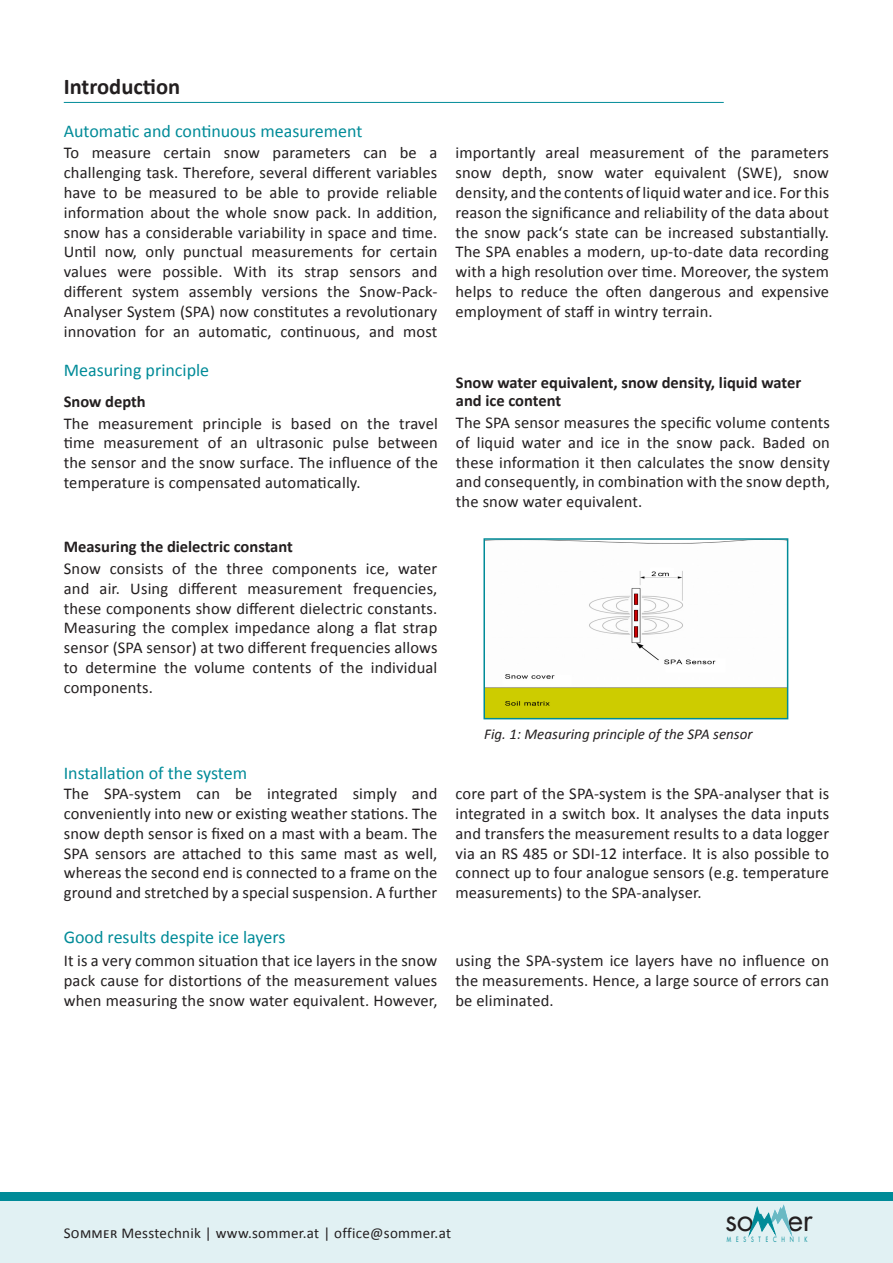
<style>
.page{position:relative;width:893px;height:1263px;background:#fff}
.page>*{position:absolute;margin:0;border:0;box-sizing:border-box;transform-origin:0 0}
.t1{font:30.3px "Futura";color:#231f20}
.Bildunterschrift{font:700 22.5px "Calibri";color:#231f20}
.Bildunterschrift-2{font:18px "Calibri";color:#008b98}
.Fließtext{font:16.5px/19.8px "Calibri";letter-spacing:.01em;color:#231f20;text-align:justify}
.Bildunterschrift-3{font:700 16.5px/18px "Calibri";color:#231f20}
.Fließtext-2{font:15px "Calibri";letter-spacing:.02em;color:#231f20}
.Bildunterschrift-4{font:italic 15px "Calibri";color:#231f20}
.t2{font:7.05px "Futura";letter-spacing:.96em;color:#008b98;scale:.7 1}
</style>
<div class="page">
<div style="left:0;top:1201px;width:893px;height:62px;background:#e1f1f3"></div>
<hr style="left:64px;top:102px;width:660px;height:1px;background:#008b98">
<div style="left:0;top:1193px;width:893px;height:8px;background:#008b98"></div>
<hr style="left:892px;top:1201px;width:1px;height:62px;background:#6ab9c3">
<svg style="left:749px;top:1205px;width:43px;height:31px"></svg>
<img style="left:486px;top:541px;width:299px;height:175px">
<div style="left:483px;top:538px;width:305px;height:181px;border:2px solid #008b98"></div>
<p class="Bildunterschrift" style="left:64px;top:73px;width:118px">Introduction</p>
<p class="Bildunterschrift-2" style="left:64px;top:119px;width:300px">Automatic and continuous measurement</p>
<p class="Fließtext" style="left:64px;top:143px;width:375px">To measure certain snow parameters can be a challenging task. Therefore, several different variables have to be measured to be able to provide reliable information about the whole snow pack. In addition, snow has a considerable variability in space and time.<br>Until now, only punctual measurements for certain values were possible. With its strap sensors and different system assembly versions the Snow-Pack-Analyser System (SPA) now constitutes a revolutionary innovation for an automatic, continuous, and most</p>
<p class="Fließtext" style="left:455px;top:143px;width:375px">importantly areal measurement of the parameters snow depth, snow water equivalent (SWE), snow density, and the contents of liquid water and ice. For this reason the significance and reliability of the data about the snow pack‘s state can be increased substantially.<br>The SPA enables a modern, up-to-date data recording with a high resolution over time. Moreover, the system helps to reduce the often dangerous and expensive employment of staff in wintry terrain.</p>
<p class="Bildunterschrift-2" style="left:64px;top:359px;width:147px">Measuring principle</p>
<p class="Fließtext" style="left:64px;top:413px;width:376px">The measurement principle is based on the travel time measurement of an ultrasonic pulse between the sensor and the snow surface. The influence of the temperature is compensated automatically.</p>
<p class="Bildunterschrift-3" style="left:64px;top:393px;width:84px">Snow depth</p>
<p class="Bildunterschrift-3" style="left:64px;top:538px;width:231px">Measuring the dielectric constant</p>
<p class="Fließtext" style="left:64px;top:559px;width:375px">Snow consists of the three components ice, water and air. Using different measurement frequencies, these components show different dielectric constants.<br>Measuring the complex impedance along a flat strap sensor (SPA sensor) at two different frequencies allows to determine the volume contents of the individual components.</p>
<p class="Bildunterschrift-3" style="left:456px;top:373px;width:347px">Snow water equivalent, snow density, liquid water and ice content</p>
<p class="Fließtext" style="left:456px;top:413px;width:376px">The SPA sensor measures the specific volume contents of liquid water and ice in the snow pack. Baded on these information it then calculates the snow density and consequently, in combination with the snow depth, the snow water equivalent.</p>
<p class="Bildunterschrift-4" style="left:484px;top:724px;width:270px">Fig. 1: Measuring principle of the SPA sensor</p>
<p class="Bildunterschrift-2" style="left:64px;top:762px;width:185px">Installation of the system</p>
<p class="Fließtext" style="left:64px;top:784px;width:375px">The SPA-system can be integrated simply and conveniently into new or existing weather stations. The snow depth sensor is fixed on a mast with a beam. The SPA sensors are attached to this same mast as well, whereas the second end is connected to a frame on the ground and stretched by a special suspension. A further</p>
<p class="Fließtext" style="left:455px;top:784px;width:375px">core part of the SPA-system is the SPA-analyser that is integrated in a switch box. It analyses the data inputs and transfers the measurement results to a data logger via an RS 485 or SDI-12 interface. It is also possible to connect up to four analogue sensors (e.g. temperature measurements) to the SPA-analyser.</p>
<p class="Bildunterschrift-2" style="left:64px;top:926px;width:223px">Good results despite ice layers</p>
<p class="Fließtext" style="left:64px;top:951px;width:375px">It is a very common situation that ice layers in the snow pack cause for distortions of the measurement values when measuring the snow water equivalent. However,</p>
<p class="Fließtext" style="left:455px;top:951px;width:375px">using the SPA-system ice layers have no influence on the measurements. Hence, a large source of errors can be eliminated.</p>
<p class="Fließtext-2" style="left:64px;top:1223px;width:389px">Sommer Messtechnik | www.sommer.at | office@sommer.at</p>
<p class="t1" style="left:725px;top:1199px;width:89px">so er</p>
<p class="t2" style="left:727px;top:1234px;width:117px">MESSTECHNIK</p>
</div>
